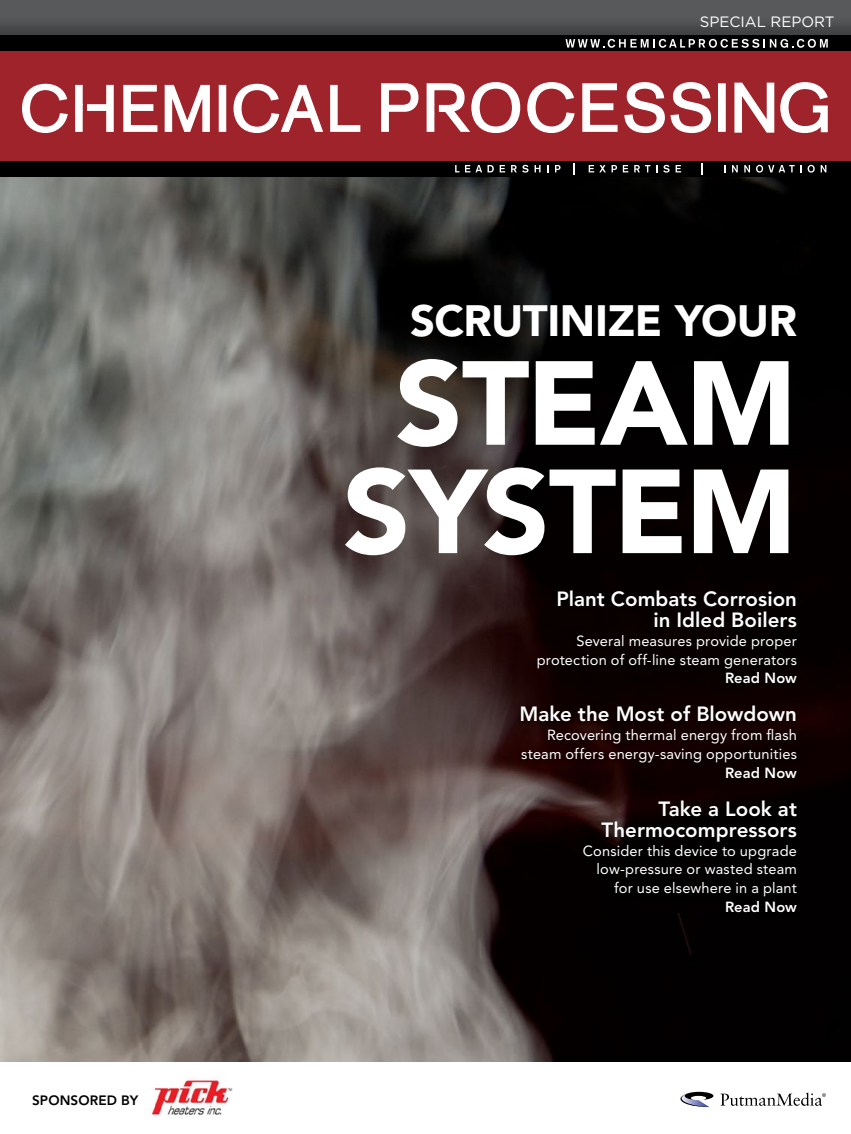
<style>
.page{position:relative;width:851px;height:1134px;background:#fff}
.page>*{position:absolute;margin:0;border:0;box-sizing:border-box;transform-origin:0 0}
.t1{font:900 118.05px/108.4px "Avenir LT Std";letter-spacing:-.02em;color:#fff;text-align:center}
.t2{font:900 43.5px "Avenir LT Std";letter-spacing:-.01em;color:#fff}
.t3{font:800 20.4px/20.4px "Avenir LT Std";color:#fff;text-align:right}
.t4{font:15px "Gotham";color:#fff}
.t5{font:14.55px/18.9px "Avenir LT Std";letter-spacing:.01em;color:#fff;text-align:right}
.t6{font:800 14.55px "Avenir LT Std";letter-spacing:.01em;color:#fff}
.t7{font:800 13.5px "Avenir LT Std";letter-spacing:.01em;color:#000}
</style>
<div class="page">
<div style="left:0;top:0;width:850px;height:37px;background:#000;opacity:.27"></div>
<img style="left:0;top:176px;width:850px;height:886px">
<div style="left:516px;top:588px;width:284px;height:329px;background:#000;opacity:.44"></div>
<div style="left:0;top:51px;width:850px;height:111px;background:#9e232b"></div>
<div style="left:0;top:35px;width:850px;height:15px;background:#000"></div>
<div style="left:0;top:161px;width:850px;height:15px;background:#000"></div>
<svg style="left:565px;top:39px;width:262px;height:9px"></svg>
<svg style="left:123px;top:84px;width:35px;height:48px"></svg>
<svg style="left:164px;top:84px;width:46px;height:48px"></svg>
<div style="left:219px;top:85px;width:7px;height:47px;background:#fff"></div>
<svg style="left:233px;top:83px;width:128px;height:50px"></svg>
<svg style="left:22px;top:83px;width:92px;height:50px"></svg>
<svg style="left:381px;top:83px;width:38px;height:49px"></svg>
<svg style="left:582px;top:82px;width:130px;height:51px"></svg>
<div style="left:718px;top:83px;width:7px;height:49px;background:#fff"></div>
<svg style="left:426px;top:82px;width:149px;height:51px"></svg>
<svg style="left:734px;top:82px;width:94px;height:51px"></svg>
<svg style="left:455px;top:165px;width:4px;height:7px"></svg>
<svg style="left:465px;top:165px;width:40px;height:7px"></svg>
<svg style="left:511px;top:165px;width:5px;height:7px"></svg>
<svg style="left:522px;top:165px;width:6px;height:8px"></svg>
<svg style="left:534px;top:165px;width:6px;height:7px"></svg>
<svg style="left:555px;top:165px;width:5px;height:7px"></svg>
<svg style="left:573px;top:163px;width:1px;height:12px"></svg>
<svg style="left:588px;top:165px;width:40px;height:7px"></svg>
<svg style="left:634px;top:165px;width:16px;height:7px"></svg>
<svg style="left:663px;top:165px;width:6px;height:8px"></svg>
<svg style="left:675px;top:165px;width:6px;height:7px"></svg>
<svg style="left:701px;top:163px;width:1px;height:12px"></svg>
<svg style="left:732px;top:165px;width:5px;height:7px"></svg>
<svg style="left:744px;top:165px;width:6px;height:7px"></svg>
<svg style="left:756px;top:165px;width:38px;height:8px"></svg>
<svg style="left:807px;top:165px;width:7px;height:8px"></svg>
<svg style="left:820px;top:165px;width:6px;height:7px"></svg>
<img style="left:151px;top:1077px;width:82px;height:39px">
<svg style="left:680px;top:1092px;width:33px;height:15px"></svg>
<svg style="left:720px;top:1093px;width:105px;height:13px"></svg>
<p class="t7" style="left:32px;top:1092px;width:108px">SPONSORED BY</p>
<p class="t4" style="left:699px;top:12px;width:136px">SPECIAL REPORT</p>
<h2 class="t2" style="left:410px;top:295px;width:388px">SCRUTINIZE YOUR</h2>
<h1 class="t1" style="left:343px;top:349px;width:455px">STEAM<br>SYSTEM</h1>
<h3 class="t3" style="left:556px;top:589px;width:242px">Plant Combats Corrosion in Idled Boilers</h3>
<p class="t5" style="left:536px;top:631px;width:262px">Several measures provide proper protection of off-line steam generators</p>
<p class="t6" style="left:725px;top:670px;width:73px">Read Now</p>
<h3 class="t3" style="left:519px;top:704px;width:279px">Make the Most of Blowdown</h3>
<p class="t5" style="left:521px;top:726px;width:277px">Recovering thermal energy from flash steam offers energy-saving opportunities</p>
<p class="t6" style="left:725px;top:764px;width:73px">Read Now</p>
<h3 class="t3" style="left:601px;top:799px;width:197px">Take a Look at<br>Thermocompressors</h3>
<p class="t5" style="left:582px;top:841px;width:216px">Consider this device to upgrade low-pressure or wasted steam for use elsewhere in a plant</p>
<p class="t6" style="left:725px;top:899px;width:73px">Read Now</p>
</div>
